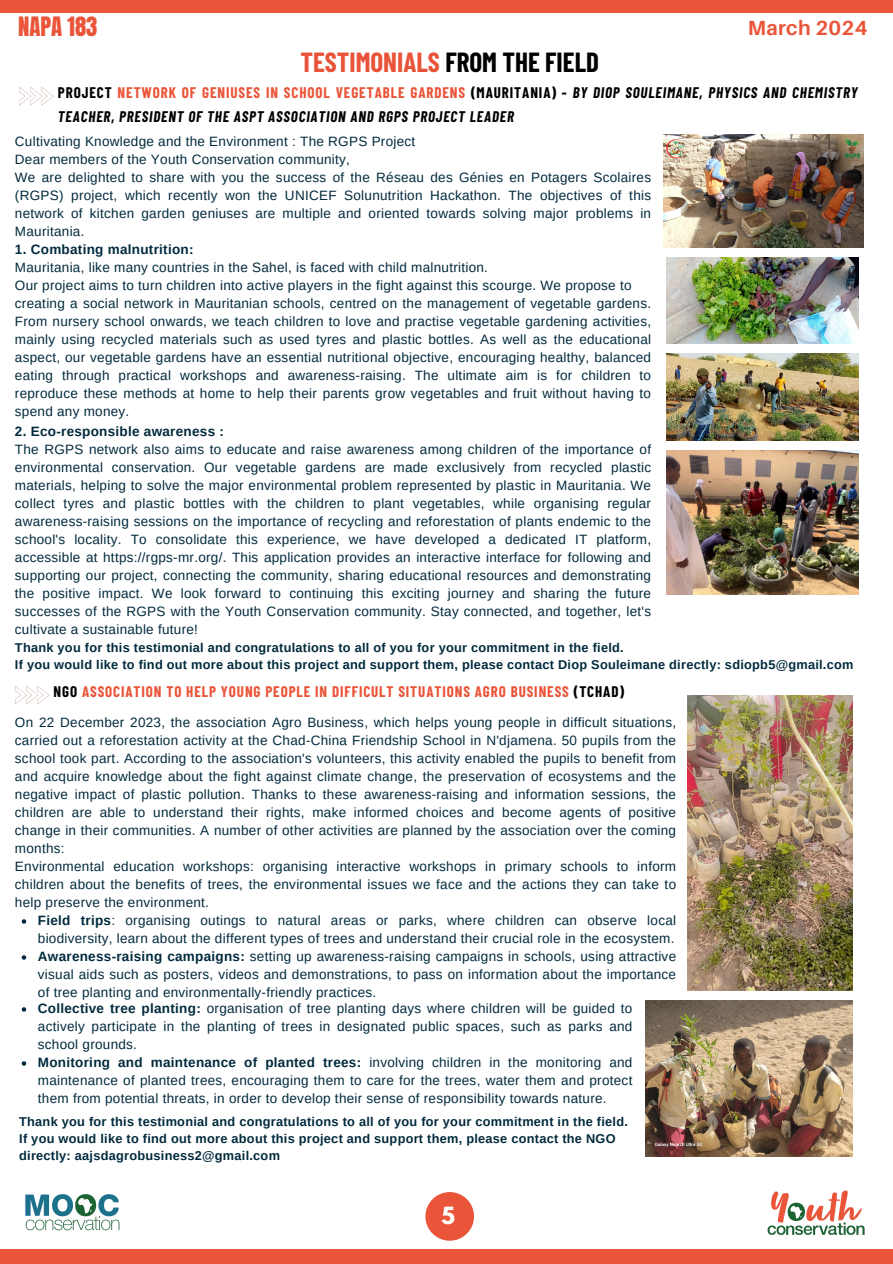
<style>
.page{position:relative;width:893px;height:1264px;background:#fff}
.page>*{position:absolute;margin:0;border:0;box-sizing:border-box;transform-origin:0 0}
.t1{font:700 27px "Barlow Condensed";color:#e95439}
.t2{font:22.65px "Anton";color:#ea553a}
.t3{font:700 21px "League Spartan";color:#fff}
.t4{font:700 20.4px "Aileron";letter-spacing:.015em;color:#ea553a}
.t5{font:italic 700 15px/23.7px "Barlow Condensed";letter-spacing:.06em;color:#000}
.t6{font:700 15px "Barlow Condensed";letter-spacing:.06em;color:#ea553a}
.t7{font:13.5px/18px "Arimo";letter-spacing:.02em;color:#022a3d;text-align:justify}
.t8{font:700 13.5px "Arimo";letter-spacing:.02em;color:#022a3d}
.t9{font:700 12.75px/17px "Arimo";letter-spacing:.02em;color:#022a3d}
.s1{color:#000}
.s2{font-style:normal}
.s3{font-style:normal;color:#ea553a}
.s4{font-weight:700}
</style>
<div class="page">
<svg style="left:19px;top:87px;width:35px;height:18px"></svg>
<div style="left:0;top:0;width:892px;height:12px;background:#ea553a"></div>
<div style="left:0;top:1249px;width:892px;height:14px;background:#ea553a"></div>
<img style="left:25px;top:1194px;width:95px;height:37px">
<img style="left:767px;top:1190px;width:96px;height:45px">
<div style="left:425px;top:1191px;width:49px;height:49px;background:#ea553a;border-radius:50%"></div>
<img style="left:663px;top:134px;width:200px;height:113px">
<img style="left:667px;top:257px;width:191px;height:87px">
<img style="left:667px;top:354px;width:191px;height:86px">
<img style="left:667px;top:450px;width:191px;height:144px">
<svg style="left:15px;top:686px;width:34px;height:18px"></svg>
<img style="left:645px;top:1000px;width:207px;height:155px">
<img style="left:687px;top:695px;width:165px;height:295px">
<svg style="left:22px;top:1007px;width:4px;height:4px"></svg>
<svg style="left:22px;top:1061px;width:4px;height:4px"></svg>
<svg style="left:22px;top:919px;width:4px;height:4px"></svg>
<svg style="left:22px;top:955px;width:4px;height:4px"></svg>
<p class="t2" style="left:18px;top:10px;width:81px">NAPA 183</p>
<p class="t4" style="left:747px;top:15px;width:121px">March 2024</p>
<p class="t1" style="left:300px;top:45px;width:300px">TESTIMONIALS <span class="s1">FROM THE FIELD</span></p>
<p class="t5" style="left:58px;top:81px;width:801px"><span class="s2">PROJECT</span> <span class="s3">NETWORK OF GENIUSES IN SCHOOL VEGETABLE GARDENS</span> <span class="s2">(MAURITANIA) -</span> BY DIOP SOULEIMANE, PHYSICS AND CHEMISTRY<br>TEACHER, PRESIDENT OF THE ASPT ASSOCIATION AND RGPS PROJECT LEADER</p>
<p class="t7" style="left:15px;top:132px;width:402px">Cultivating Knowledge and the Environment : The RGPS Project</p>
<p class="t7" style="left:15px;top:150px;width:336px">Dear members of the Youth Conservation community,</p>
<p class="t7" style="left:15px;top:168px;width:637px">We are delighted to share with you the success of the Réseau des Génies en Potagers Scolaires (RGPS) project, which recently won the UNICEF Solunutrition Hackathon. The objectives of this network of kitchen garden geniuses are multiple and oriented towards solving major problems in Mauritania.</p>
<p class="t8" style="left:15px;top:242px;width:180px">1. Combating malnutrition:</p>
<p class="t7" style="left:15px;top:258px;width:474px">Mauritania, like many countries in the Sahel, is faced with child malnutrition.</p>
<h5 class="t7" style="left:15px;top:276px;width:618px">Our project aims to turn children into active players in the fight against this scourge. We propose to</h5>
<h4 class="t7" style="left:15px;top:294px;width:637px">creating a social network in Mauritanian schools, centred on the management of vegetable gardens.<br>From nursery school onwards, we teach children to love and practise vegetable gardening activities, mainly using recycled materials such as used tyres and plastic bottles. As well as the educational aspect, our vegetable gardens have an essential nutritional objective, encouraging healthy, balanced eating through practical workshops and awareness-raising. The ultimate aim is for children to reproduce these methods at home to help their parents grow vegetables and fruit without having to spend any money.</h4>
<p class="t8" style="left:15px;top:423px;width:210px">2. Eco-responsible awareness :</p>
<p class="t7" style="left:15px;top:440px;width:637px">The RGPS network also aims to educate and raise awareness among children of the importance of environmental conservation. Our vegetable gardens are made exclusively from recycled plastic materials, helping to solve the major environmental problem represented by plastic in Mauritania. We collect tyres and plastic bottles with the children to plant vegetables, while organising regular awareness-raising sessions on the importance of recycling and reforestation of plants endemic to the school's locality. To consolidate this experience, we have developed a dedicated IT platform, accessible at https://rgps-mr.org/. This application provides an interactive interface for following and supporting our project, connecting the community, sharing educational resources and demonstrating the positive impact. We look forward to continuing this exciting journey and sharing the future successes of the RGPS with the Youth Conservation community. Stay connected, and together, let's cultivate a sustainable future!</p>
<p class="t9" style="left:15px;top:638px;width:840px">Thank you for this testimonial and congratulations to all of you for your commitment in the field.<br>If you would like to find out more about this project and support them, please contact Diop Souleimane directly: sdiopb5@gmail.com</p>
<p class="t6" style="left:54px;top:682px;width:572px"><span class="s1">NGO</span> ASSOCIATION TO HELP YOUNG PEOPLE IN DIFFICULT SITUATIONS AGRO BUSINESS <span class="s1">(TCHAD)</span></p>
<p class="t7" style="left:15px;top:713px;width:662px">On 22 December 2023, the association Agro Business, which helps young people in difficult situations, carried out a reforestation activity at the Chad-China Friendship School in N'djamena. 50 pupils from the school took part. According to the association's volunteers, this activity enabled the pupils to benefit from and acquire knowledge about the fight against climate change, the preservation of ecosystems and the negative impact of plastic pollution. Thanks to these awareness-raising and information sessions, the children are able to understand their rights, make informed choices and become agents of positive change in their communities. A number of other activities are planned by the association over the coming months:</p>
<p class="t7" style="left:15px;top:857px;width:662px">Environmental education workshops: organising interactive workshops in primary schools to inform children about the benefits of trees, the environmental issues we face and the actions they can take to help preserve the environment.</p>
<p class="t7" style="left:38px;top:911px;width:639px"><span class="s4">Field trips</span>: organising outings to natural areas or parks, where children can observe local biodiversity, learn about the different types of trees and understand their crucial role in the ecosystem.</p>
<p class="t7" style="left:38px;top:947px;width:639px"><span class="s4">Awareness-raising campaigns:</span> setting up awareness-raising campaigns in schools, using attractive visual aids such as posters, videos and demonstrations, to pass on information about the importance of tree planting and environmentally-friendly practices.</p>
<p class="t7" style="left:38px;top:999px;width:596px"><span class="s4">Collective tree planting:</span> organisation of tree planting days where children will be guided to actively participate in the planting of trees in designated public spaces, such as parks and school grounds.</p>
<p class="t7" style="left:38px;top:1053px;width:596px"><span class="s4">Monitoring and maintenance of planted trees:</span> involving children in the monitoring and maintenance of planted trees, encouraging them to care for the trees, water them and protect them from potential threats, in order to develop their sense of responsibility towards nature.</p>
<h5 class="t9" style="left:19px;top:1112px;width:610px">Thank you for this testimonial and congratulations to all of you for your commitment in the field.<br>If you would like to find out more about this project and support them, please contact the NGO directly: aajsdagrobusiness2@gmail.com</h5>
<h2 class="t3" style="left:441px;top:1205px;width:16px">6</h2>
<p class="t3" style="left:441px;top:1205px;width:15px">5</p>
</div>
